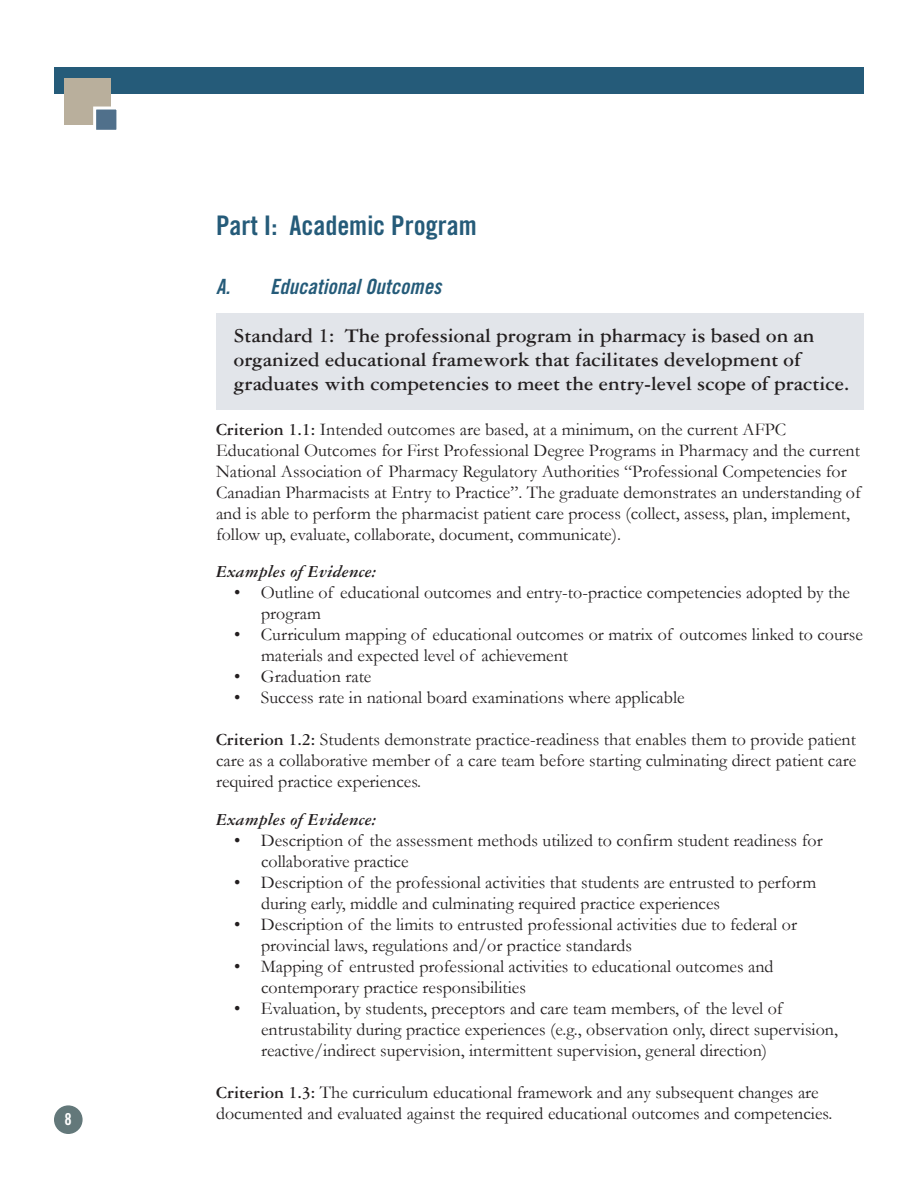
<style>
.page{position:relative;width:918px;height:1188px;background:#fff}
.page>*{position:absolute;margin:0;border:0;box-sizing:border-box;transform-origin:0 0}
.t1{font:27px "Trade Gothic Bold Cond Twenty";color:#255b79}
.t2{font:700 21px/24px "Garamond Three";color:#231f20}
.t3{font:21px "Trade Gothic Bold Cond Twenty Obl";letter-spacing:.005em;color:#255b79}
.t4{font:18px/21px "Garamond";color:#231f20}
.t5{font:italic 700 18px "Garamond Three";color:#231f20}
.t6{font:16.5px "Trade Gothic Bold Cond Twenty";color:#fff}
.s1{font-family:"Garamond Three";font-weight:700}
</style>
<div class="page">
<div style="left:216px;top:314px;width:648px;height:96px;background:#e2e5ea"></div>
<div style="left:54px;top:68px;width:810px;height:26px;background:#255b79"></div>
<div style="left:54px;top:1105px;width:29px;height:29px;background:#63787a;border-radius:50%"></div>
<div style="left:64px;top:78px;width:47px;height:47px;background:#b9af9c"></div>
<div style="left:96px;top:110px;width:20px;height:20px;background:#50708b"></div>
<div style="left:93px;top:107px;width:26px;height:26px;border:3px solid #fff"></div>
<p class="t6" style="left:65px;top:1113px;width:9px">8</p>
<h1 class="t1" style="left:216px;top:216px;width:262px">Part I: Academic Program</h1>
<p class="t3" style="left:216px;top:279px;width:227px">A. Educational Outcomes</p>
<p class="t2" style="left:234px;top:326px;width:617px">Standard 1: The professional program in pharmacy is based on an organized educational framework that facilitates development of graduates with competencies to meet the entry-level scope of practice.</p>
<p class="t4" style="left:216px;top:419px;width:646px"><span class="s1">Criterion 1.1:</span> Intended outcomes are based, at a minimum, on the current AFPC Educational Outcomes for First Professional Degree Programs in Pharmacy and the current National Association of Pharmacy Regulatory Authorities “Professional Competencies for Canadian Pharmacists at Entry to Practice”. The graduate demonstrates an understanding of and is able to perform the pharmacist patient care process (collect, assess, plan, implement, follow up, evaluate, collaborate, document, communicate).</p>
<p class="t5" style="left:216px;top:566px;width:162px">Examples of Evidence:</p>
<p class="t4" style="left:261px;top:583px;width:590px;text-indent:-27px">• Outline of educational outcomes and entry-to-practice competencies adopted by the program</p>
<p class="t4" style="left:261px;top:625px;width:604px;text-indent:-27px">• Curriculum mapping of educational outcomes or matrix of outcomes linked to course materials and expected level of achievement</p>
<p class="t4" style="left:234px;top:667px;width:139px">• Graduation rate</p>
<p class="t4" style="left:234px;top:688px;width:452px">• Success rate in national board examinations where applicable</p>
<p class="t4" style="left:216px;top:730px;width:642px;text-align:justify"><span class="s1">Criterion 1.2:</span> Students demonstrate practice-readiness that enables them to provide patient care as a collaborative member of a care team before starting culminating direct patient care required practice experiences.</p>
<p class="t5" style="left:216px;top:813px;width:162px">Examples of Evidence:</p>
<p class="t4" style="left:261px;top:830px;width:563px;text-indent:-27px">• Description of the assessment methods utilized to confirm student readiness for collaborative practice</p>
<p class="t4" style="left:261px;top:872px;width:557px;text-indent:-27px">• Description of the professional activities that students are entrusted to perform during early, middle and culminating required practice experiences</p>
<p class="t4" style="left:261px;top:914px;width:538px;text-indent:-27px">• Description of the limits to entrusted professional activities due to federal or provincial laws, regulations and/or practice standards</p>
<p class="t4" style="left:261px;top:956px;width:514px;text-indent:-27px">• Mapping of entrusted professional activities to educational outcomes and contemporary practice responsibilities</p>
<p class="t4" style="left:261px;top:998px;width:579px;text-indent:-27px">• Evaluation, by students, preceptors and care team members, of the level of entrustability during practice experiences (e.g., observation only, direct supervision, reactive/indirect supervision, intermittent supervision, general direction)</p>
<p class="t4" style="left:216px;top:1082px;width:618px"><span class="s1">Criterion 1.3:</span> The curriculum educational framework and any subsequent changes are documented and evaluated against the required educational outcomes and competencies.</p>
</div>
